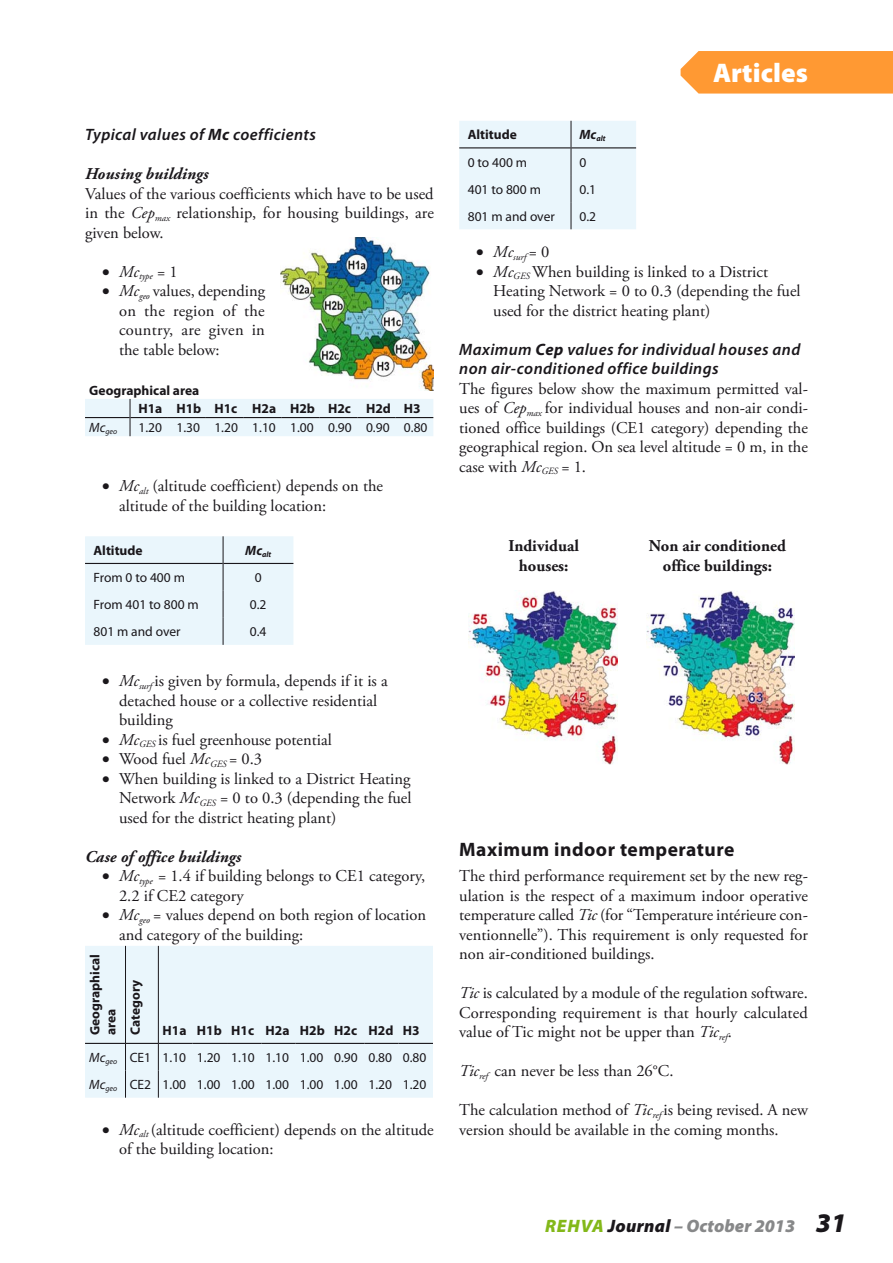
<style>
.page{position:relative;width:893px;height:1263px;background:#fff}
.page>*{position:absolute;margin:0;border:0;box-sizing:border-box;transform-origin:0 0}
.t1{font:900 27px "Myriad Pro";letter-spacing:.005em;color:#fff}
.t2{font:700 19.5px "Myriad Pro";letter-spacing:.025em;color:#1a171b}
.t3{font:italic 900 18px "Myriad Pro";letter-spacing:.015em;color:#878889}
.t4{font:16.5px/19.5px "Adobe Garamond Pro";color:#1a171b}
.t5{font:italic 600 16.5px/19.5px "Myriad Pro";letter-spacing:.025em;color:#1a171b}
.t6{font:700 16.5px/19.5px "Adobe Garamond Pro";color:#1a171b;text-align:center}
.t7{font:italic 700 16.5px "Adobe Garamond Pro";letter-spacing:.01em;color:#1a171b}
.t8{font:13.5px/27.2px "Myriad Pro";color:#1a171b}
.t9{font:700 13.5px/18.6px "Myriad Pro";color:#1a171b}
.t10{font:italic 9.6px "Adobe Garamond Pro";color:#1a171b}
.t11{font:italic 700 7.8px "Myriad Pro";color:#1a171b}
.t12{font:italic 7.8px "Myriad Pro";color:#1a171b}
.s1{font-weight:700}
.s2{font-style:italic}
.s3{color:#83b819}
.s4{color:#1a171b}
.s5{font-size:27px;color:#1a171b}
</style>
<div class="page">
<div style="left:85px;top:399px;width:348px;height:37px;background:#eaf6fc"></div>
<div style="left:85px;top:536px;width:208px;height:109px;background:#eaf6fc"></div>
<div style="left:85px;top:946px;width:348px;height:152px;background:#eaf6fc"></div>
<hr style="left:85px;top:1043px;width:40px;height:1px;background:#1a171b">
<hr style="left:126px;top:1043px;width:32px;height:1px;background:#1a171b">
<hr style="left:159px;top:1043px;width:34px;height:1px;background:#1a171b">
<hr style="left:193px;top:1043px;width:34px;height:1px;background:#1a171b">
<hr style="left:227px;top:1043px;width:34px;height:1px;background:#1a171b">
<hr style="left:261px;top:1043px;width:35px;height:1px;background:#1a171b">
<hr style="left:296px;top:1043px;width:34px;height:1px;background:#1a171b">
<hr style="left:330px;top:1043px;width:34px;height:1px;background:#1a171b">
<hr style="left:364px;top:1043px;width:35px;height:1px;background:#1a171b">
<hr style="left:399px;top:1043px;width:34px;height:1px;background:#1a171b">
<hr style="left:125px;top:946px;width:1px;height:97px;background:#1a171b">
<hr style="left:158px;top:946px;width:1px;height:97px;background:#1a171b">
<svg style="left:125px;top:1043px;width:1px;height:55px"></svg>
<svg style="left:158px;top:1043px;width:1px;height:55px"></svg>
<div style="left:459px;top:121px;width:177px;height:108px;background:#eaf6fc"></div>
<img style="left:281px;top:238px;width:153px;height:153px">
<img style="left:469px;top:590px;width:148px;height:174px">
<img style="left:646px;top:591px;width:149px;height:173px">
<div style="left:681px;top:51px;width:212px;height:43px;background:#f93"></div>
<p class="t5" style="left:85px;top:125px;width:233px">Typical values of <span class="s1">Mc</span> coefficients</p>
<p class="t7" style="left:85px;top:165px;width:125px">Housing buildings</p>
<p class="t4" style="left:85px;top:184px;width:350px;text-align:justify">Values of the various coefficients which have to be used in the <span class="s2">Cep</span><sub>max</sub> relationship, for housing buildings, are given below.</p>
<p class="t10" style="left:102px;top:270px;width:77px">• <sup>Mc</sup>type <sup>=</sup> <sup>1</sup></p>
<p class="t4" style="left:119px;top:282px;width:148px;text-align:justify;text-indent:-17px">• <span class="s2">Mc</span><sub>geo</sub> values, depending on the region of the country, are given in the table below:</p>
<p class="t9" style="left:139px;top:380px;width:284px;text-indent:-49px">Geographical area<br>H1a H1b H1c H2a H2b H2c H2d H3</p>
<p class="t12" style="left:89px;top:426px;width:29px"><sup>Mc</sup>geo</p>
<p class="t8" style="left:139px;top:414px;width:290px">1.20 1.30 1.20 1.10 1.00 0.90 0.90 0.80</p>
<p class="t4" style="left:119px;top:477px;width:266px;text-indent:-17px">• <span class="s2">Mc</span><sub>alt</sub> (altitude coefficient) depends on the altitude of the building location:</p>
<p class="t9" style="left:94px;top:541px;width:51px">Altitude</p>
<p class="t11" style="left:245px;top:549px;width:27px"><sup>Mc</sup>alt</p>
<p class="t8" style="left:94px;top:564px;width:93px">From 0 to 400 m</p>
<p class="t8" style="left:255px;top:564px;width:8px">0</p>
<p class="t8" style="left:94px;top:591px;width:107px">From 401 to 800 m</p>
<p class="t8" style="left:250px;top:591px;width:18px">0.2</p>
<p class="t8" style="left:94px;top:618px;width:89px">801 m and over</p>
<p class="t8" style="left:250px;top:618px;width:18px">0.4</p>
<p class="t4" style="left:119px;top:672px;width:270px;text-indent:-17px">• <span class="s2">Mc</span><sub>surf</sub> is given by formula, depends if it is a detached house or a collective residential building</p>
<p class="t4" style="left:102px;top:730px;width:231px">• <span class="s2">Mc</span><sub>GES</sub> is fuel greenhouse potential</p>
<p class="t4" style="left:102px;top:750px;width:162px">• Wood fuel <span class="s2">Mc</span><sub>GES</sub> = 0.3</p>
<p class="t4" style="left:119px;top:769px;width:294px;text-align:justify;text-indent:-17px">• When building is linked to a District Heating Network <span class="s2">Mc</span><sub>GES</sub> = 0 to 0.3 (depending the fuel used for the district heating plant)</p>
<p class="t7" style="left:85px;top:847px;width:158px">Case of office buildings</p>
<p class="t4" style="left:119px;top:867px;width:308px;text-indent:-17px">• <span class="s2">Mc</span><sub>type</sub> <span class="s2">=</span> 1.4 if building belongs to CE1 category,<br>2.2 if CE2 category</p>
<p class="t4" style="left:119px;top:906px;width:309px;text-indent:-17px">• <span class="s2">Mc</span><sub>geo</sub> <span class="s2">=</span> values depend on both region of location and category of the building:</p>
<p class="t9" style="left:86px;top:1035px;width:82px;line-height:16.2px;rotate:-90deg">Geographical area</p>
<p class="t9" style="left:126px;top:1035px;width:57px;rotate:-90deg">Category</p>
<p class="t8" style="left:89px;top:1016px;width:339px;text-indent:73px"><span class="s1">H1a H1b H1c H2a H2b H2c H2d H3<br></span><span class="s2">Mc</span><sub>geo</sub> CE1 1.10 1.20 1.10 1.10 1.00 0.90 0.80 0.80<br><span class="s2">Mc</span><sub>geo</sub> CE2 1.00 1.00 1.00 1.00 1.00 1.00 1.20 1.20</p>
<p class="t4" style="left:119px;top:1120px;width:316px;text-indent:-17px">• <span class="s2">Mc</span><sub>alt</sub> (altitude coefficient) depends on the altitude of the building location:</p>
<h1 class="t1" style="left:713px;top:54px;width:96px">Articles</h1>
<p class="t9" style="left:468px;top:125px;width:51px">Altitude</p>
<p class="t11" style="left:579px;top:134px;width:27px"><sup>Mc</sup>alt</p>
<p class="t8" style="left:468px;top:148px;width:61px">0 to 400 m</p>
<p class="t8" style="left:579px;top:148px;width:8px">0</p>
<p class="t8" style="left:468px;top:175px;width:75px">401 to 800 m</p>
<p class="t8" style="left:579px;top:175px;width:18px">0.1</p>
<p class="t8" style="left:468px;top:202px;width:89px">801 m and over</p>
<p class="t8" style="left:579px;top:202px;width:18px">0.2</p>
<p class="t10" style="left:476px;top:251px;width:75px">• <sup>Mc</sup>surf <sup>=</sup> <sup>0</sup></p>
<p class="t4" style="left:493px;top:262px;width:309px;text-indent:-17px">• <span class="s2">Mc</span><sub>GES</sub> When building is linked to a District<br>Heating Network = 0 to 0.3 (depending the fuel used for the district heating plant)</p>
<p class="t5" style="left:459px;top:339px;width:343px">Maximum <span class="s1">Cep</span> values for individual houses and non air-conditioned office buildings</p>
<p class="t4" style="left:459px;top:379px;width:350px;text-align:justify">The figures below show the maximum permitted val&shy;ues of <span class="s2">Cep</span><sub>max</sub> for individual houses and non-air condi&shy;tioned office buildings (CE1 category) depending the geographical region. On sea level altitude = 0 m, in the case with <span class="s2">Mc</span><sub>GES</sub> <span class="s2">=</span> 1.</p>
<p class="t6" style="left:508px;top:537px;width:72px">Individual houses:</p>
<p class="t6" style="left:649px;top:537px;width:138px">Non air conditioned office buildings:</p>
<p class="t2" style="left:459px;top:836px;width:277px">Maximum indoor temperature</p>
<p class="t4" style="left:459px;top:867px;width:350px;text-align:justify">The third performance requirement set by the new reg&shy;ulation is the respect of a maximum indoor operative temperature called <span class="s2">Tic</span> (for “Temperature intérieure con&shy;ventionnelle”). This requirement is only requested for non air-conditioned buildings.</p>
<p class="t4" style="left:459px;top:984px;width:350px;text-align:justify"><span class="s2">Tic</span> is calculated by a module of the regulation software.<br>Corresponding requirement is that hourly calculated value of Tic might not be upper than <span class="s2">Tic</span><sub>ref</sub>.</p>
<p class="t4" style="left:459px;top:1062px;width:216px"><span class="s2">Tic</span><sub>ref</sub> can never be less than 26°C.</p>
<p class="t4" style="left:459px;top:1101px;width:350px">The calculation method of <span class="s2">Tic</span><sub>ref</sub> is being revised. A new version should be available in the coming months.</p>
<p class="t3" style="left:545px;top:1214px;width:303px"><span class="s3">REHVA</span> <span class="s4">Journal</span> – October 2013 <span class="s5">31</span></p>
</div>
